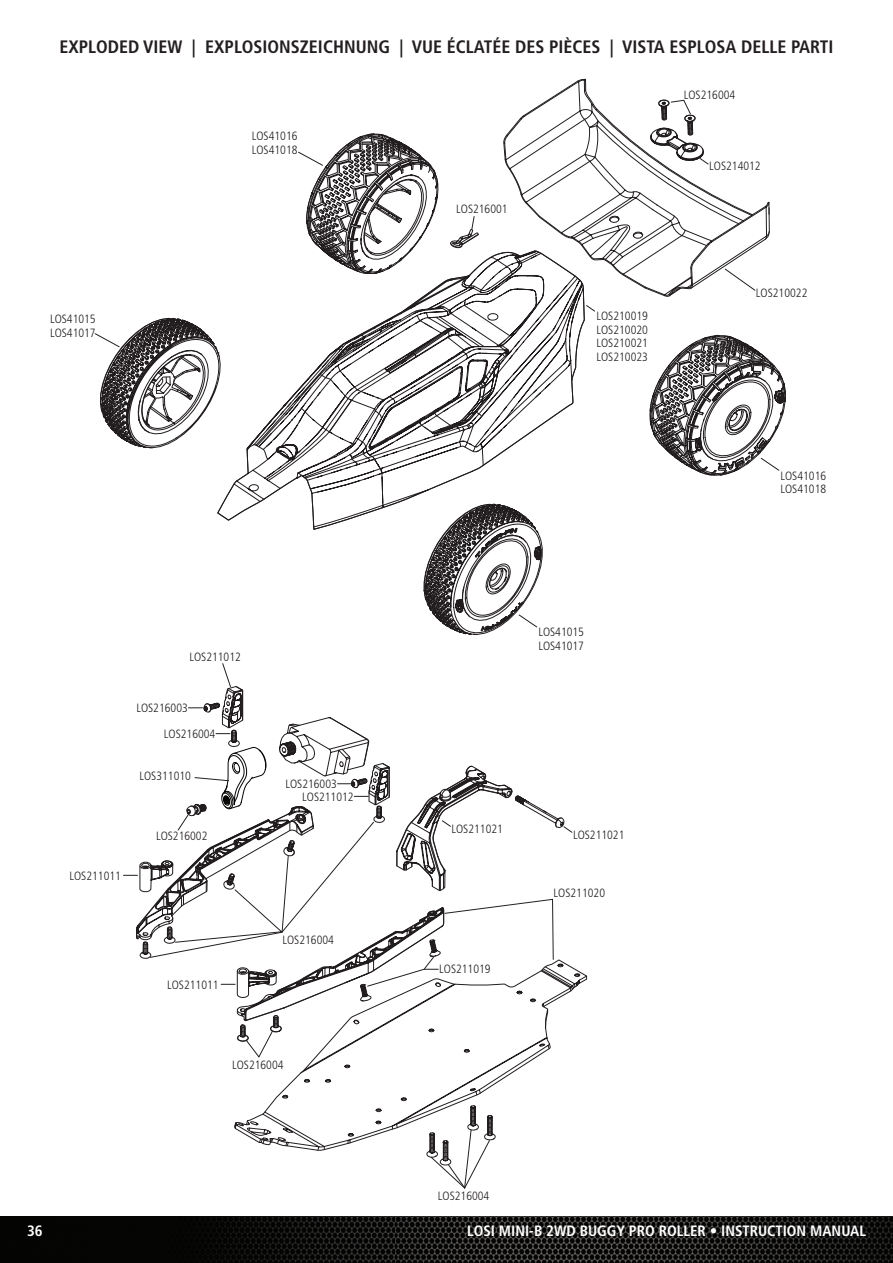
<style>
.page{position:relative;width:893px;height:1263px;background:#fff}
.page>*{position:absolute;margin:0;border:0;box-sizing:border-box;transform-origin:0 0}
.subheader{font:700 condensed 18px "Frutiger LT Std";color:#231f20}
.t1{font:700 condensed 15px "Frutiger LT Std";color:#fff}
.Body{font:300 condensed 12px "Frutiger LT Std";color:#231f20}
</style>
<div class="page">
<svg style="left:597px;top:108px;width:173px;height:160px"></svg>
<svg style="left:217px;top:390px;width:80px;height:131px"></svg>
<svg style="left:234px;top:967px;width:354px;height:184px"></svg>
<svg style="left:426px;top:1105px;width:70px;height:84px"></svg>
<svg style="left:94px;top:317px;width:127px;height:144px"></svg>
<svg style="left:650px;top:99px;width:59px;height:66px"></svg>
<svg style="left:123px;top:663px;width:450px;height:395px"></svg>
<svg style="left:614px;top:268px;width:172px;height:208px"></svg>
<svg style="left:297px;top:78px;width:300px;height:557px"></svg>
<img style="left:0;top:1216px;width:893px;height:47px">
<p class="subheader" style="left:60px;top:36px;width:775px">EXPLODED VIEW | EXPLOSIONSZEICHNUNG | VUE ÉCLATÉE DES PIÈCES | VISTA ESPLOSA DELLE PARTI</p>
<p class="Body" style="left:50px;top:312px;width:47px">LOS41015</p>
<p class="Body" style="left:50px;top:326px;width:47px">LOS41017</p>
<p class="Body" style="left:252px;top:129px;width:47px">LOS41016</p>
<p class="Body" style="left:252px;top:143px;width:47px">LOS41018</p>
<p class="Body" style="left:189px;top:650px;width:53px">LOS211012</p>
<p class="Body" style="left:136px;top:701px;width:53px">LOS216003</p>
<p class="Body" style="left:164px;top:727px;width:53px">LOS216004</p>
<p class="Body" style="left:140px;top:768px;width:53px">LOS311010</p>
<p class="Body" style="left:70px;top:869px;width:53px">LOS211011</p>
<p class="Body" style="left:156px;top:829px;width:53px">LOS216002</p>
<p class="Body" style="left:167px;top:978px;width:53px">LOS211011</p>
<p class="Body" style="left:285px;top:777px;width:53px">LOS216003</p>
<p class="Body" style="left:302px;top:790px;width:53px">LOS211012</p>
<p class="Body" style="left:282px;top:933px;width:53px">LOS216004</p>
<p class="Body" style="left:232px;top:1058px;width:53px">LOS216004</p>
<p class="Body" style="left:456px;top:202px;width:53px">LOS216001</p>
<p class="Body" style="left:684px;top:88px;width:53px">LOS216004</p>
<p class="Body" style="left:709px;top:159px;width:53px">LOS214012</p>
<p class="Body" style="left:596px;top:309px;width:53px">LOS210019</p>
<p class="Body" style="left:596px;top:323px;width:53px">LOS210020</p>
<p class="Body" style="left:596px;top:336px;width:53px">LOS210021</p>
<p class="Body" style="left:596px;top:350px;width:53px">LOS210023</p>
<p class="Body" style="left:756px;top:286px;width:53px">LOS210022</p>
<p class="Body" style="left:780px;top:469px;width:47px">LOS41016</p>
<p class="Body" style="left:780px;top:482px;width:47px">LOS41018</p>
<p class="Body" style="left:538px;top:625px;width:47px">LOS41015</p>
<p class="Body" style="left:538px;top:639px;width:47px">LOS41017</p>
<p class="Body" style="left:451px;top:822px;width:53px">LOS211021</p>
<p class="Body" style="left:439px;top:962px;width:53px">LOS211019</p>
<p class="Body" style="left:573px;top:828px;width:53px">LOS211021</p>
<p class="Body" style="left:554px;top:886px;width:53px">LOS211020</p>
<p class="Body" style="left:438px;top:1189px;width:53px">LOS216004</p>
<p class="t1" style="left:27px;top:1222px;width:17px">36</p>
<p class="t1" style="left:463px;top:1222px;width:400px">LOSI MINI-B 2WD BUGGY PRO ROLLER • INSTRUCTION MANUAL</p>
<p class="t1" style="left:467px;top:1222px;width:400px">LOSI MINI-B 2WD BUGGY PRO ROLLER • INSTRUCTION MANUAL</p>
</div>
